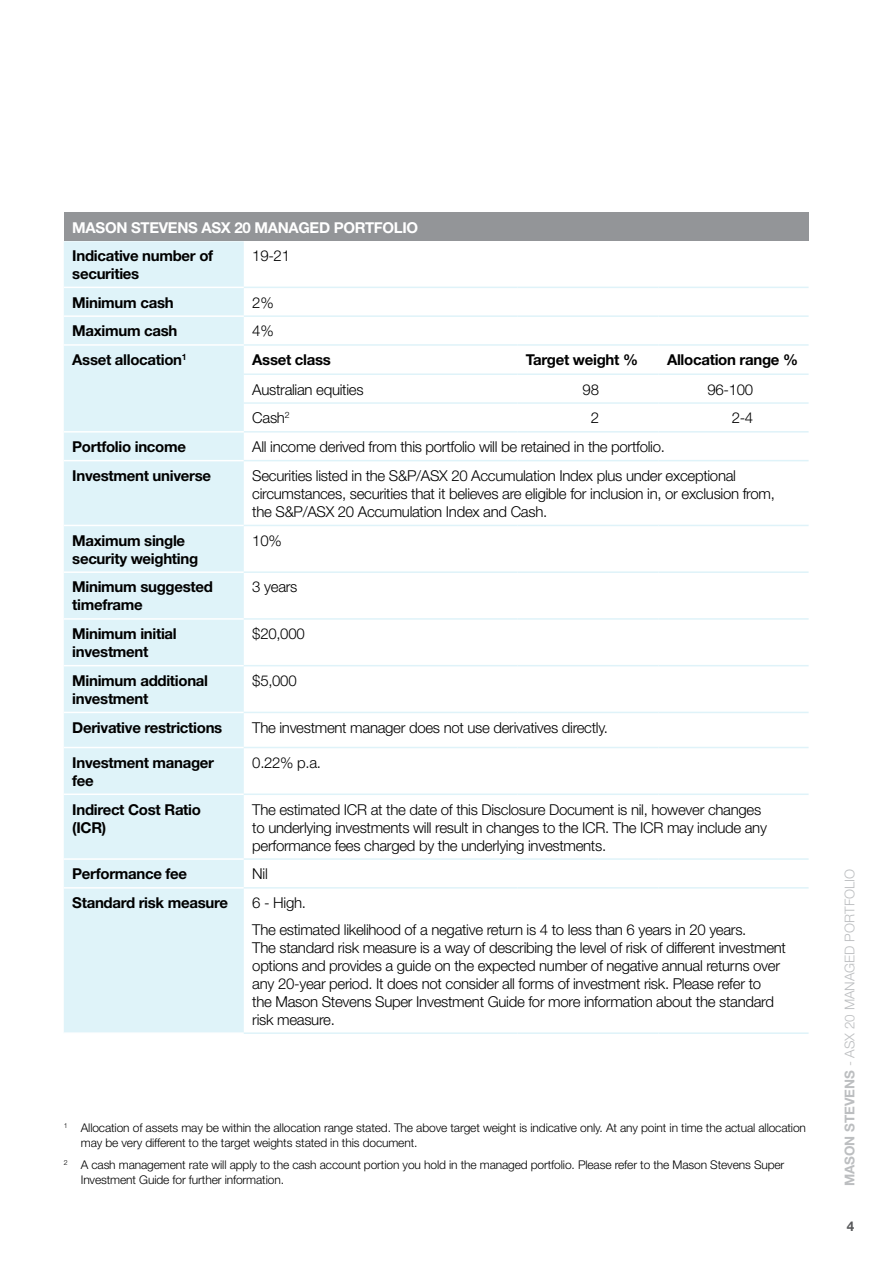
<style>
.page{position:relative;width:893px;height:1263px;background:#fff}
.page>*{position:absolute;margin:0;border:0;box-sizing:border-box;transform-origin:0 0}
.t1{font:300 15px/18px "Helvetica Neue";letter-spacing:-.02em;color:#000}
.t2{font:700 15px/18px "Helvetica Neue";letter-spacing:-.02em;color:#000}
.t3{font:700 15px "Helvetica Neue";letter-spacing:-.02em;color:#fff}
.t4{font:300 13.5px "Helvetica Neue";color:#bcbec0}
.t5{font:700 13.5px "Helvetica Neue";color:#58595b}
.t6{font:300 12px/14.4px "Helvetica Neue";letter-spacing:-.01em;color:#000}
.s1{font-weight:700}
</style>
<div class="page">
<div style="left:64px;top:213px;width:745px;height:28px;background:#939598"></div>
<div style="left:64px;top:241px;width:180px;height:190px;background:#dff3f9"></div>
<div style="left:64px;top:433px;width:180px;height:599px;background:#dff3f9"></div>
<hr style="left:244px;top:287px;width:273px;height:1px;background:#dff3f9">
<hr style="left:517px;top:287px;width:142px;height:1px;background:#dff3f9">
<hr style="left:659px;top:287px;width:150px;height:1px;background:#dff3f9">
<hr style="left:244px;top:315px;width:273px;height:2px;background:#dff3f9">
<hr style="left:517px;top:315px;width:142px;height:2px;background:#dff3f9">
<hr style="left:659px;top:315px;width:150px;height:2px;background:#dff3f9">
<hr style="left:244px;top:344px;width:273px;height:2px;background:#dff3f9">
<hr style="left:517px;top:344px;width:142px;height:2px;background:#dff3f9">
<hr style="left:659px;top:344px;width:150px;height:2px;background:#dff3f9">
<hr style="left:244px;top:373px;width:273px;height:2px;background:#dff3f9">
<hr style="left:517px;top:373px;width:142px;height:2px;background:#dff3f9">
<hr style="left:659px;top:373px;width:150px;height:2px;background:#dff3f9">
<hr style="left:244px;top:402px;width:273px;height:2px;background:#dff3f9">
<hr style="left:517px;top:402px;width:142px;height:2px;background:#dff3f9">
<hr style="left:659px;top:402px;width:150px;height:2px;background:#dff3f9">
<hr style="left:244px;top:431px;width:273px;height:2px;background:#dff3f9">
<hr style="left:517px;top:431px;width:142px;height:2px;background:#dff3f9">
<hr style="left:659px;top:431px;width:150px;height:2px;background:#dff3f9">
<hr style="left:64px;top:287px;width:180px;height:1px;background:#fff">
<hr style="left:64px;top:315px;width:180px;height:2px;background:#fff">
<hr style="left:64px;top:344px;width:180px;height:2px;background:#fff">
<hr style="left:64px;top:460px;width:180px;height:1px;background:#fff">
<hr style="left:64px;top:525px;width:180px;height:1px;background:#fff">
<hr style="left:64px;top:571px;width:180px;height:2px;background:#fff">
<hr style="left:64px;top:618px;width:180px;height:2px;background:#fff">
<hr style="left:64px;top:665px;width:180px;height:1px;background:#fff">
<hr style="left:64px;top:712px;width:180px;height:1px;background:#fff">
<hr style="left:64px;top:747px;width:180px;height:1px;background:#fff">
<hr style="left:64px;top:793px;width:180px;height:2px;background:#fff">
<hr style="left:64px;top:858px;width:180px;height:2px;background:#fff">
<hr style="left:64px;top:887px;width:180px;height:2px;background:#fff">
<hr style="left:244px;top:460px;width:273px;height:1px;background:#dff3f9">
<hr style="left:517px;top:460px;width:142px;height:1px;background:#dff3f9">
<hr style="left:659px;top:460px;width:150px;height:1px;background:#dff3f9">
<hr style="left:244px;top:525px;width:273px;height:1px;background:#dff3f9">
<hr style="left:517px;top:525px;width:142px;height:1px;background:#dff3f9">
<hr style="left:659px;top:525px;width:150px;height:1px;background:#dff3f9">
<hr style="left:244px;top:665px;width:273px;height:1px;background:#dff3f9">
<hr style="left:517px;top:665px;width:142px;height:1px;background:#dff3f9">
<hr style="left:659px;top:665px;width:150px;height:1px;background:#dff3f9">
<hr style="left:244px;top:712px;width:273px;height:1px;background:#dff3f9">
<hr style="left:517px;top:712px;width:142px;height:1px;background:#dff3f9">
<hr style="left:659px;top:712px;width:150px;height:1px;background:#dff3f9">
<hr style="left:244px;top:747px;width:273px;height:1px;background:#dff3f9">
<hr style="left:517px;top:747px;width:142px;height:1px;background:#dff3f9">
<hr style="left:659px;top:747px;width:150px;height:1px;background:#dff3f9">
<hr style="left:244px;top:793px;width:273px;height:2px;background:#dff3f9">
<hr style="left:517px;top:793px;width:142px;height:2px;background:#dff3f9">
<hr style="left:659px;top:793px;width:150px;height:2px;background:#dff3f9">
<hr style="left:244px;top:858px;width:273px;height:2px;background:#dff3f9">
<hr style="left:517px;top:858px;width:142px;height:2px;background:#dff3f9">
<hr style="left:659px;top:858px;width:150px;height:2px;background:#dff3f9">
<hr style="left:244px;top:887px;width:273px;height:2px;background:#dff3f9">
<hr style="left:517px;top:887px;width:142px;height:2px;background:#dff3f9">
<hr style="left:659px;top:887px;width:150px;height:2px;background:#dff3f9">
<hr style="left:244px;top:1032px;width:273px;height:2px;background:#dff3f9">
<hr style="left:517px;top:1032px;width:142px;height:2px;background:#dff3f9">
<hr style="left:659px;top:1032px;width:150px;height:2px;background:#dff3f9">
<hr style="left:244px;top:571px;width:273px;height:2px;background:#dff3f9">
<hr style="left:517px;top:571px;width:142px;height:2px;background:#dff3f9">
<hr style="left:659px;top:571px;width:150px;height:2px;background:#dff3f9">
<hr style="left:244px;top:618px;width:273px;height:2px;background:#dff3f9">
<hr style="left:517px;top:618px;width:142px;height:2px;background:#dff3f9">
<hr style="left:659px;top:618px;width:150px;height:2px;background:#dff3f9">
<p class="t3" style="left:72px;top:218px;width:347px">MASON STEVENS ASX 20 MANAGED PORTFOLIO</p>
<p class="t2" style="left:72px;top:246px;width:142px">Indicative number of securities</p>
<p class="t1" style="left:252px;top:246px;width:39px">19-21</p>
<p class="t2" style="left:72px;top:293px;width:103px">Minimum cash</p>
<p class="t1" style="left:252px;top:293px;width:23px">2%</p>
<p class="t2" style="left:72px;top:322px;width:107px">Maximum cash</p>
<p class="t1" style="left:252px;top:322px;width:23px">4%</p>
<p class="t2" style="left:72px;top:350px;width:116px">Asset allocation<sup>1</sup></p>
<p class="t2" style="left:252px;top:350px;width:80px">Asset class</p>
<p class="t2" style="left:526px;top:350px;width:114px">Target weight %</p>
<p class="t2" style="left:667px;top:350px;width:132px">Allocation range %</p>
<p class="t1" style="left:252px;top:380px;width:113px">Australian equities</p>
<p class="t1" style="left:583px;top:380px;width:18px">98</p>
<p class="t1" style="left:708px;top:380px;width:47px">96-100</p>
<p class="t1" style="left:252px;top:409px;width:39px">Cash<sup>2</sup></p>
<p class="t1" style="left:591px;top:409px;width:10px">2</p>
<p class="t1" style="left:732px;top:409px;width:23px">2-4</p>
<p class="t2" style="left:72px;top:437px;width:115px">Portfolio income</p>
<p class="t1" style="left:252px;top:437px;width:414px">All income derived from this portfolio will be retained in the portfolio.</p>
<p class="t2" style="left:72px;top:466px;width:140px">Investment universe</p>
<p class="t1" style="left:252px;top:466px;width:524px">Securities listed in the S&amp;P/ASX 20 Accumulation Index plus under exceptional circumstances, securities that it believes are eligible for inclusion in, or exclusion from, the S&amp;P/ASX 20 Accumulation Index and Cash.</p>
<p class="t2" style="left:72px;top:531px;width:127px">Maximum single security weighting</p>
<p class="t1" style="left:252px;top:531px;width:31px">10%</p>
<p class="t2" style="left:72px;top:578px;width:142px">Minimum suggested timeframe</p>
<p class="t1" style="left:252px;top:578px;width:47px">3 years</p>
<p class="t2" style="left:72px;top:624px;width:106px">Minimum initial investment</p>
<p class="t1" style="left:252px;top:625px;width:54px">$20,000</p>
<p class="t2" style="left:72px;top:671px;width:137px">Minimum additional investment</p>
<p class="t1" style="left:252px;top:671px;width:46px">$5,000</p>
<p class="t2" style="left:72px;top:718px;width:152px">Derivative restrictions</p>
<p class="t1" style="left:252px;top:718px;width:357px">The investment manager does not use derivatives directly.</p>
<p class="t2" style="left:72px;top:753px;width:143px">Investment manager fee</p>
<p class="t1" style="left:252px;top:753px;width:70px">0.22% p.a.</p>
<p class="t2" style="left:72px;top:800px;width:130px">Indirect Cost Ratio (ICR)</p>
<p class="t1" style="left:252px;top:800px;width:516px">The estimated ICR at the date of this Disclosure Document is nil, however changes to underlying investments will result in changes to the ICR. The ICR may include any performance fees charged by the underlying investments.</p>
<p class="t2" style="left:72px;top:865px;width:116px">Performance fee</p>
<p class="t1" style="left:252px;top:865px;width:17px">Nil</p>
<p class="t2" style="left:72px;top:893px;width:157px">Standard risk measure</p>
<p class="t1" style="left:252px;top:889px;width:496px;line-height:26.5px">6 - High.<br>The estimated likelihood of a negative return is 4 to less than 6 years in 20 years.</p>
<p class="t1" style="left:252px;top:938px;width:535px">The standard risk measure is a way of describing the level of risk of different investment options and provides a guide on the expected number of negative annual returns over any 20-year period. It does not consider all forms of investment risk. Please refer to<br>the Mason Stevens Super Investment Guide for more information about the standard risk measure.</p>
<p class="t6" style="left:81px;top:1120px;width:727px;text-indent:-17px"><sup>1</sup> Allocation of assets may be within the allocation range stated. The above target weight is indicative only. At any point in time the actual allocation may be very different to the target weights stated in this document.</p>
<p class="t6" style="left:81px;top:1158px;width:705px;text-indent:-17px"><sup>2</sup> A cash management rate will apply to the cash account portion you hold in the managed portfolio. Please refer to the Mason Stevens Super<br>Investment Guide for further information.</p>
<p class="t4" style="left:842px;top:1186px;width:319px;rotate:-90deg"><span class="s1">MASON STEVENS</span> - ASX 20 MANAGED PORTFOLIO</p>
<p class="t5" style="left:847px;top:1218px;width:9px">4</p>
</div>
